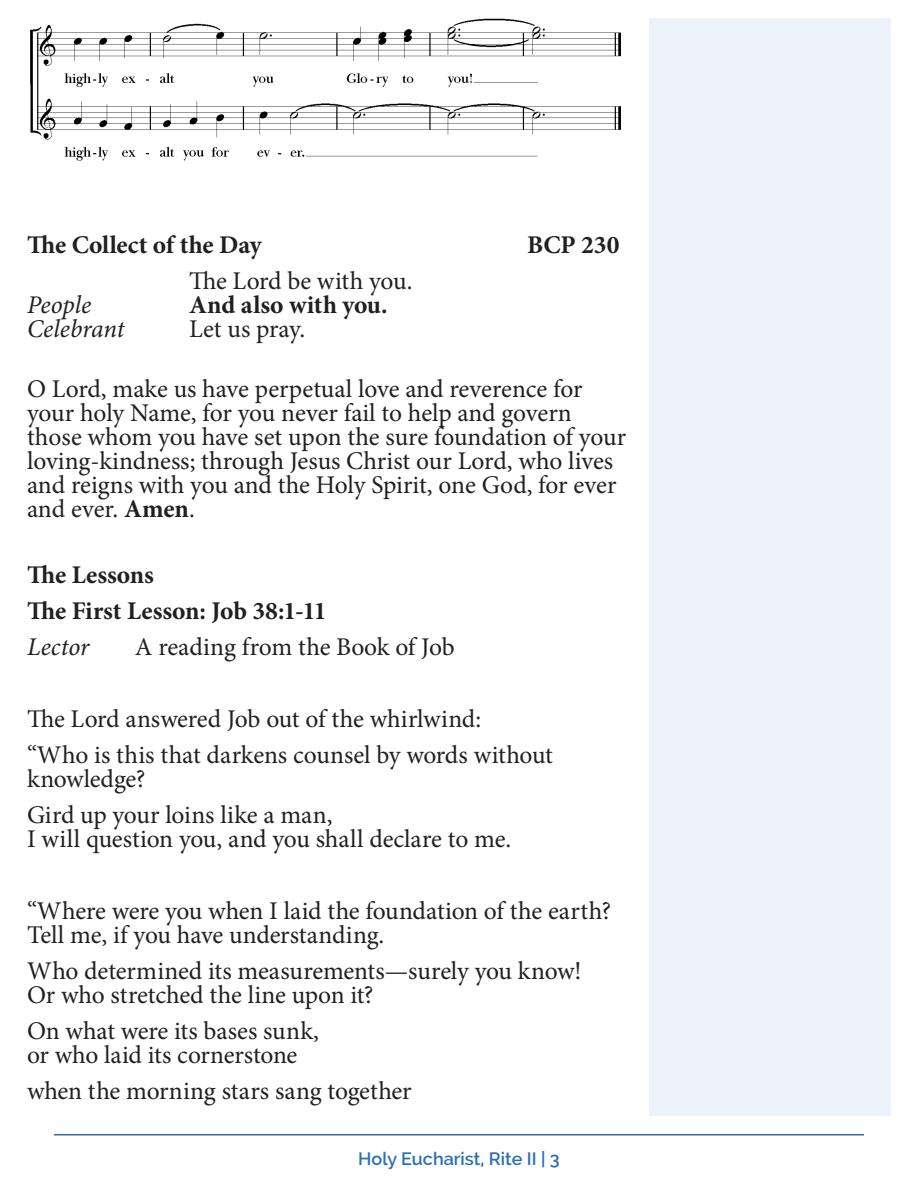
<style>
.page{position:relative;width:918px;height:1188px;background:#fff}
.page>*{position:absolute;margin:0;border:0;box-sizing:border-box;transform-origin:0 0}
.People{font:25.5px/24px "Minion Pro";letter-spacing:-.005em;color:#231f20}
.People-2{font:700 25.5px "Minion Pro";letter-spacing:-.005em;color:#231f20}
.People-3{font:italic 25.5px "Minion Pro";color:#231f20}
.Section_Header{font:700 25.5px "Minion Pro";color:#231f20}
.t1{font:600 18px "Raleway";color:#296eb7}
.s1{font-weight:700}
</style>
<div class="page">
<hr style="left:54px;top:1134px;width:810px;height:2px;background:#296eb7">
<div style="left:649px;top:18px;width:242px;height:1098px;background:#ebf2f9"></div>
<img style="left:30px;top:18px;width:591px;height:143px">
<p class="People-2" style="left:27px;top:226px;width:237px">The Collect of the Day</p>
<p class="People-2" style="left:527px;top:226px;width:94px">BCP 230</p>
<p class="People" style="left:189px;top:269px;width:225px">The Lord be with you.</p>
<p class="People-3" style="left:27px;top:287px;width:66px">People</p>
<p class="People-2" style="left:189px;top:286px;width:200px">And also with you.</p>
<p class="People-3" style="left:27px;top:311px;width:99px">Celebrant</p>
<p class="People" style="left:189px;top:317px;width:118px">Let us pray.</p>
<p class="People" style="left:27px;top:377px;width:601px">O Lord, make us have perpetual love and reverence for your holy Name, for you never fail to help and govern those whom you have set upon the sure foundation of your loving-kindness; through Jesus Christ our Lord, who lives and reigns with you and the Holy Spirit, one God, for ever and ever. <span class="s1">Amen</span>.</p>
<p class="Section_Header" style="left:27px;top:556px;width:128px">The Lessons</p>
<p class="People-2" style="left:27px;top:592px;width:301px">The First Lesson: Job 38:1-11</p>
<p class="People-3" style="left:27px;top:629px;width:64px">Lector</p>
<p class="People" style="left:135px;top:635px;width:321px">A reading from the Book of Job</p>
<p class="People" style="left:27px;top:707px;width:456px">The Lord answered Job out of the whirlwind:</p>
<p class="People" style="left:27px;top:743px;width:528px">“Who is this that darkens counsel by words without knowledge?</p>
<p class="People" style="left:27px;top:803px;width:486px">Gird up your loins like a man,<br>I will question you, and you shall declare to me.</p>
<p class="People" style="left:27px;top:899px;width:586px">“Where were you when I laid the foundation of the earth?<br>Tell me, if you have understanding.</p>
<p class="People" style="left:27px;top:959px;width:556px">Who determined its measurements—surely you know!<br>Or who stretched the line upon it?</p>
<p class="People" style="left:27px;top:1019px;width:294px">On what were its bases sunk, or who laid its cornerstone</p>
<p class="People" style="left:27px;top:1079px;width:386px">when the morning stars sang together</p>
<p class="t1" style="left:358px;top:1149px;width:203px">Holy Eucharist, Rite II | 3</p>
</div>
